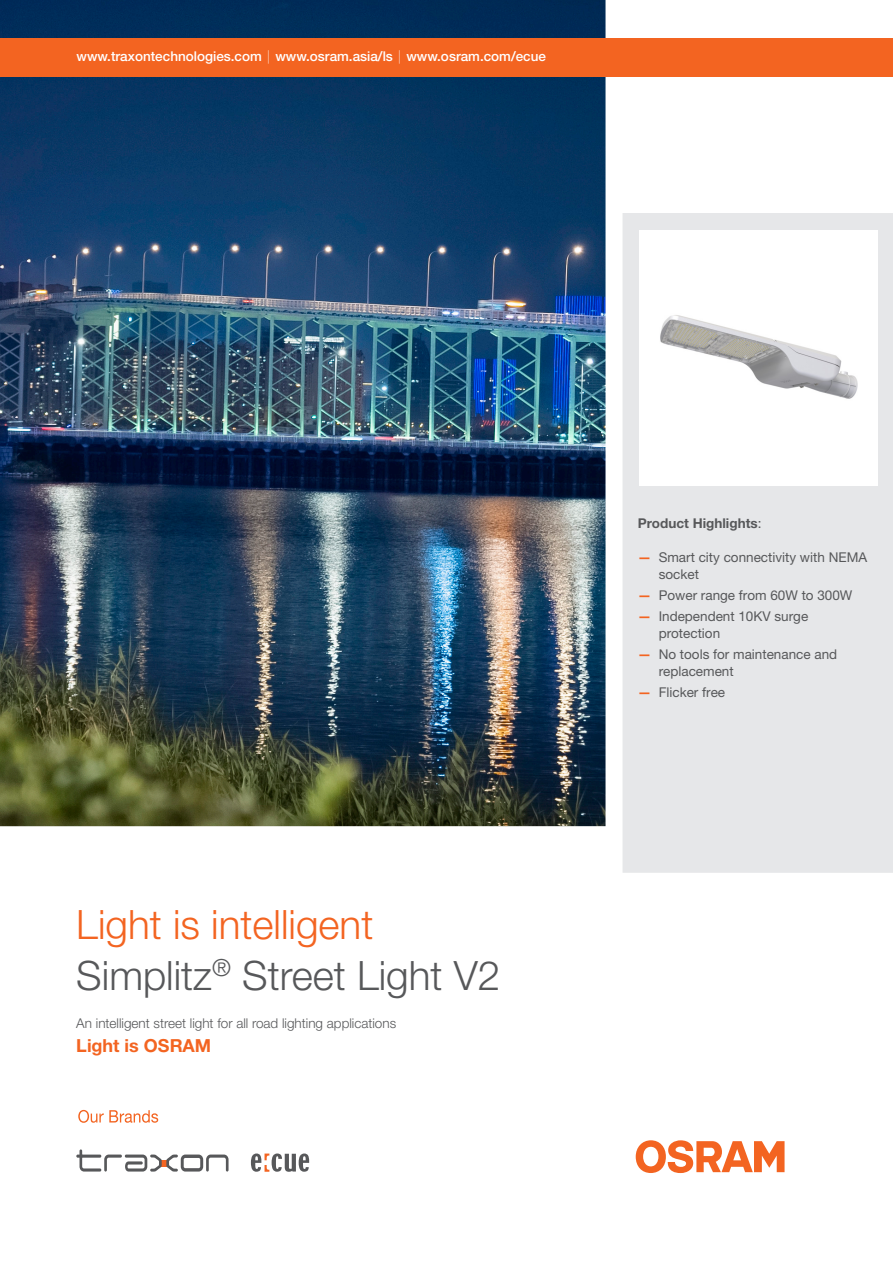
<style>
.page{position:relative;width:893px;height:1263px;background:#fff}
.page>*{position:absolute;margin:0;border:0;box-sizing:border-box;transform-origin:0 0}
.t1{font:300 40.5px "Helvetica Neue LT Pro";color:#57585a}
.t2{font:300 40.5px "Helvetica Neue LT Pro";color:#f36421}
.t3{font:700 18px "Helvetica Neue LT Pro";color:#f36421}
.t4{font:13.5px/16.8px "Helvetica Neue LT Pro";color:#57585a}
.t5{font:500 13.5px "Helvetica Neue LT Std";color:#fff}
.t6{font:300 13.5px "Helvetica Neue LT Pro";color:#57585a}
.t7{font:700 13.5px "Helvetica Neue LT Pro";color:#57585a}
.s1{font-family:"Ming Li U";font-weight:400}
.s2{font-weight:400}
.s3{font-weight:700;color:#f36421}
</style>
<div class="page">
<img style="left:0;top:0;width:605px;height:826px">
<div style="left:622px;top:213px;width:271px;height:660px;background:#e6e7e9"></div>
<svg style="left:636px;top:1140px;width:148px;height:33px"></svg>
<div style="left:0;top:38px;width:893px;height:39px;background:#f36421"></div>
<div style="left:639px;top:231px;width:238px;height:255px;background:#fff"></div>
<img style="left:660px;top:315px;width:198px;height:84px">
<svg style="left:76px;top:1149px;width:153px;height:22px"></svg>
<svg style="left:78px;top:1110px;width:80px;height:13px"></svg>
<svg style="left:251px;top:1153px;width:58px;height:19px"></svg>
<p class="t5" style="left:77px;top:48px;width:471px">www.traxontechnologies.com<span class="s1">｜</span>www.osram.asia/ls<span class="s1">｜</span>www.osram.com/ecue</p>
<p class="t2" style="left:76px;top:899px;width:298px">Light is intelligent</p>
<p class="t1" style="left:76px;top:950px;width:425px">Simplitz<sup>®</sup> Street Light V2</p>
<p class="t6" style="left:76px;top:1015px;width:321px">An intelligent street light for all road lighting applications</p>
<p class="t3" style="left:76px;top:1035px;width:136px">Light is OSRAM</p>
<p class="t7" style="left:638px;top:515px;width:125px">Product Highlights<span class="s2">:</span></p>
<p class="t4" style="left:659px;top:549px;width:210px;text-indent:-21px"><span class="s3">—</span> Smart city connectivity with NEMA socket</p>
<p class="t4" style="left:638px;top:586px;width:216px"><span class="s3">—</span> Power range from 60W to 300W</p>
<p class="t4" style="left:659px;top:608px;width:151px;text-indent:-21px"><span class="s3">—</span> Independent 10KV surge protection</p>
<p class="t4" style="left:659px;top:645px;width:180px;text-indent:-21px"><span class="s3">—</span> No tools for maintenance and replacement</p>
<p class="t4" style="left:638px;top:683px;width:89px"><span class="s3">—</span> Flicker free</p>
</div>
